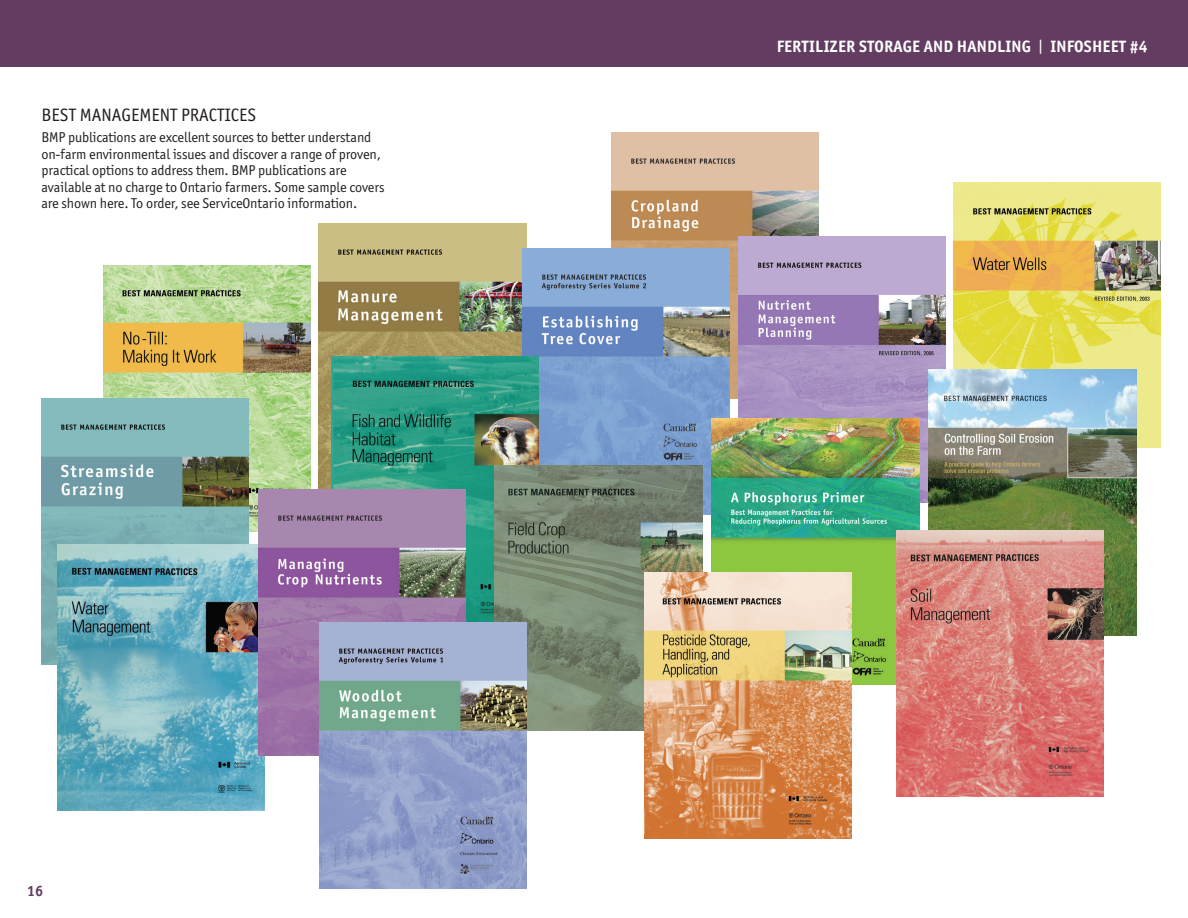
<style>
.page{position:relative;width:1188px;height:918px;background:#fff}
.page>*{position:absolute;margin:0;border:0;box-sizing:border-box;transform-origin:0 0}
.t1{font:18px "Officina Sans ITC Pro";color:#231f20}
.t2{font:700 16.5px "Officina Sans ITC Pro";letter-spacing:.01em;color:#fff}
.t3{font:700 15px "Officina Sans ITC Pro";color:#633d61}
.t4{font:14.25px/16.5px "Officina Sans ITC Pro";letter-spacing:-.01em;color:#231f20}
.s1{font-weight:400}
</style>
<div class="page">
<div style="left:0;top:0;width:1188px;height:68px;background:#633d61"></div>
<img style="left:104px;top:266px;width:207px;height:265px">
<img style="left:319px;top:223px;width:207px;height:266px">
<img style="left:612px;top:133px;width:207px;height:265px">
<img style="left:738px;top:237px;width:207px;height:266px">
<img style="left:954px;top:182px;width:207px;height:266px">
<img style="left:929px;top:370px;width:207px;height:266px">
<img style="left:522px;top:248px;width:208px;height:266px">
<img style="left:712px;top:418px;width:207px;height:266px">
<img style="left:331px;top:356px;width:208px;height:266px">
<img style="left:896px;top:531px;width:208px;height:266px">
<img style="left:41px;top:398px;width:208px;height:266px">
<img style="left:57px;top:545px;width:208px;height:266px">
<img style="left:259px;top:489px;width:207px;height:266px">
<img style="left:495px;top:465px;width:207px;height:266px">
<img style="left:644px;top:572px;width:208px;height:266px">
<img style="left:320px;top:622px;width:207px;height:266px">
<p class="t1" style="left:41px;top:104px;width:216px">BEST MANAGEMENT PRACTICES</p>
<p class="t4" style="left:41px;top:129px;width:345px">BMP publications are excellent sources to better understand on-farm environmental issues and discover a range of proven, practical options to address them. BMP publications are available at no charge to Ontario farmers. Some sample covers are shown here. To order, see ServiceOntario information.</p>
<p class="t3" style="left:27px;top:882px;width:18px">16</p>
<p class="t2" style="left:777px;top:37px;width:372px">FERTILIZER STORAGE AND HANDLING <span class="s1">|</span> INFOSHEET #4</p>
</div>
